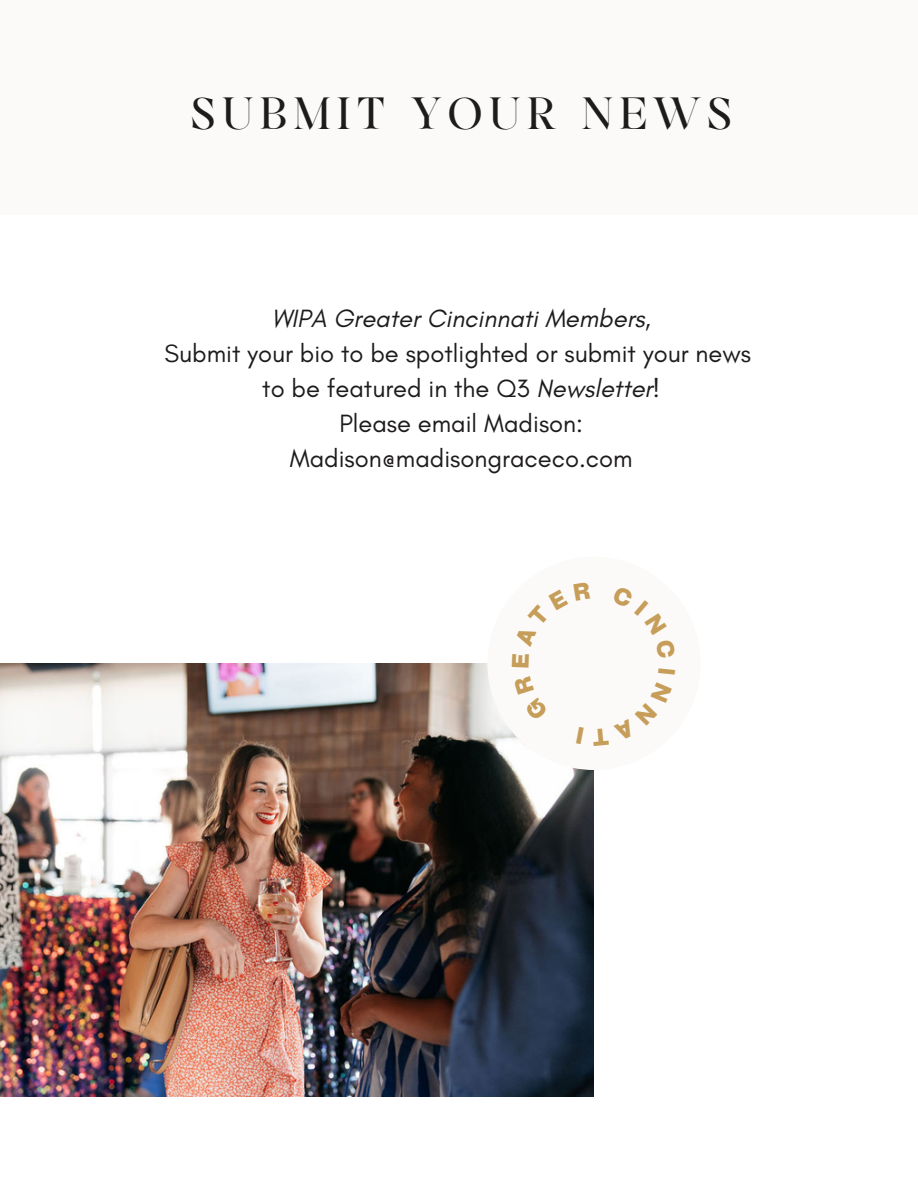
<style>
.page{position:relative;width:918px;height:1188px;background:#fff}
.page>*{position:absolute;margin:0;border:0;box-sizing:border-box;transform-origin:0 0}
.t1{font:41.25px "Dawnora TH";letter-spacing:.135em;color:#1e1b1b}
.t2{font:25.5px "Glacial Indifference";color:#1e1b1b}
.t3{font:italic 25.5px "Glacial Indifference";color:#1e1b1b}
.s1{font-style:italic}
</style>
<div class="page">
<img style="left:0;top:663px;width:594px;height:433px">
<div style="left:487px;top:557px;width:214px;height:213px;background:#fcfaf8;border-radius:50%"></div>
<div style="left:0;top:0;width:918px;height:214px;background:#fcfaf8"></div>
<p class="t1" style="left:190px;top:86px;width:544px">SUBMIT YOUR NEWS</p>
<p class="t3" style="left:272px;top:303px;width:381px">WIPA Greater Cincinnati Members,</p>
<p class="t2" style="left:165px;top:338px;width:588px">Submit your bio to be spotlighted or submit your news</p>
<p class="t2" style="left:262px;top:373px;width:399px">to be featured in the Q3 <span class="s1">Newsletter!</span></p>
<p class="t2" style="left:339px;top:408px;width:245px">Please email Madison:</p>
<p class="t2" style="left:290px;top:443px;width:344px">Madison@madisongraceco.com</p>
</div>
